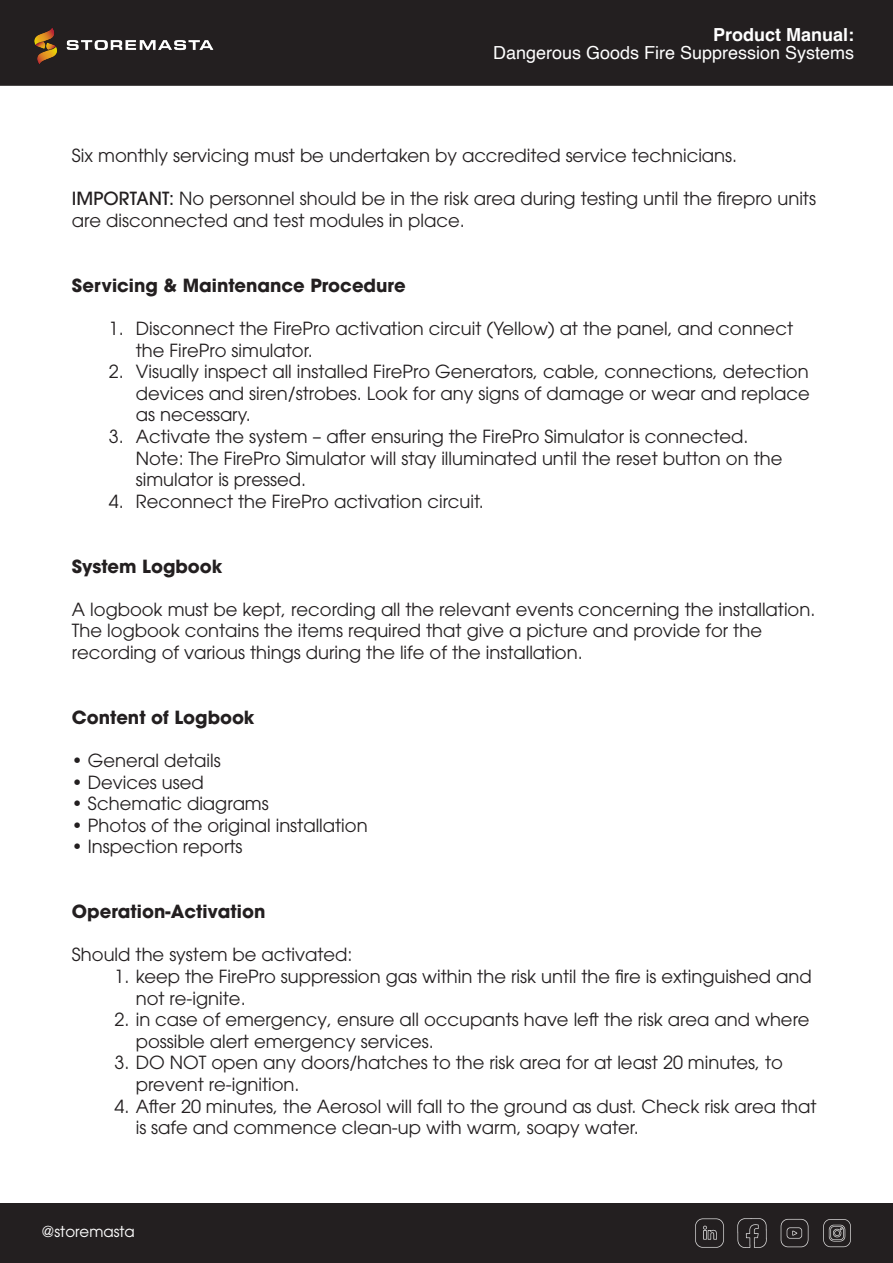
<style>
.page{position:relative;width:893px;height:1263px;background:#fff}
.page>*{position:absolute;margin:0;border:0;box-sizing:border-box;transform-origin:0 0}
.t1{font:18px/21.6px "ITC Avant Garde Pro";color:#231f20}
.t2{font:700 18px "ITC Avant Garde Pro";color:#231f20}
.t3{font:18px/18px "Helvetica";color:#fff;text-align:right}
.t4{font:700 18px "Helvetica";color:#fff}
.t5{font:15px "Avant Garde";color:#fff}
.s1{font-weight:700}
.s2{font-weight:500}
</style>
<div class="page">
<div style="left:0;top:0;width:893px;height:86px;background:#231f20"></div>
<div style="left:0;top:1204px;width:893px;height:59px;background:#231f20"></div>
<p class="t3" style="left:493px;top:26px;width:363px"><span class="s1">Product Manual:<br></span>Dangerous Goods Fire Suppression Systems</p>
<p class="t4" style="left:459px;top:41px;width:397px">Storemasta Outdoor Lithium-ion Battery Store</p>
<p class="t1" style="left:72px;top:145px;width:667px">Six monthly servicing must be undertaken by accredited service technicians.</p>
<p class="t1" style="left:72px;top:188px;width:745px"><span class="s2">IMPORTANT:</span> No personnel should be in the risk area during testing until the firepro units are disconnected and test modules in place.</p>
<p class="t2" style="left:72px;top:273px;width:335px">Servicing &amp; Maintenance Procedure</p>
<p class="t1" style="left:136px;top:317px;width:659px;text-indent:-27px">1. Disconnect the FirePro activation circuit (Yellow) at the panel, and connect the FirePro simulator.</p>
<p class="t1" style="left:136px;top:361px;width:676px;text-align:justify;text-indent:-27px">2. Visually inspect all installed FirePro Generators, cable, connections, detection devices and siren/strobes. Look for any signs of damage or wear and replace as necessary.</p>
<p class="t1" style="left:136px;top:425px;width:648px;text-indent:-27px">3. Activate the system – after ensuring the FirePro Simulator is connected.<br>Note: The FirePro Simulator will stay illuminated until the reset button on the simulator is pressed.</p>
<p class="t1" style="left:109px;top:490px;width:377px">4. Reconnect the FirePro activation circuit.</p>
<p class="t2" style="left:72px;top:554px;width:152px">System Logbook</p>
<p class="t1" style="left:72px;top:598px;width:745px">A logbook must be kept, recording all the relevant events concerning the installation.<br>The logbook contains the items required that give a picture and provide for the recording of various things during the life of the installation.</p>
<p class="t2" style="left:72px;top:705px;width:184px">Content of Logbook</p>
<p class="t1" style="left:72px;top:749px;width:150px">• General details</p>
<p class="t1" style="left:72px;top:771px;width:133px">• Devices used</p>
<p class="t1" style="left:72px;top:793px;width:198px">• Schematic diagrams</p>
<p class="t1" style="left:72px;top:814px;width:297px">• Photos of the original installation</p>
<p class="t1" style="left:72px;top:836px;width:172px">• Inspection reports</p>
<p class="t2" style="left:72px;top:899px;width:195px">Operation-Activation</p>
<p class="t1" style="left:72px;top:944px;width:282px">Should the system be activated:</p>
<p class="t1" style="left:136px;top:965px;width:677px;text-indent:-21px">1. keep the FirePro suppression gas within the risk until the fire is extinguished and not re-ignite.</p>
<p class="t1" style="left:136px;top:1009px;width:675px;text-indent:-21px">2. in case of emergency, ensure all occupants have left the risk area and where possible alert emergency services.</p>
<p class="t1" style="left:136px;top:1052px;width:649px;text-indent:-21px">3. DO NOT open any doors/hatches to the risk area for at least 20 minutes, to prevent re-ignition.</p>
<p class="t1" style="left:136px;top:1095px;width:682px;text-indent:-21px">4. After 20 minutes, the Aerosol will fall to the ground as dust. Check risk area that is safe and commence clean-up with warm, soapy water.</p>
<p class="t5" style="left:41px;top:1222px;width:95px">@storemasta</p>
</div>
